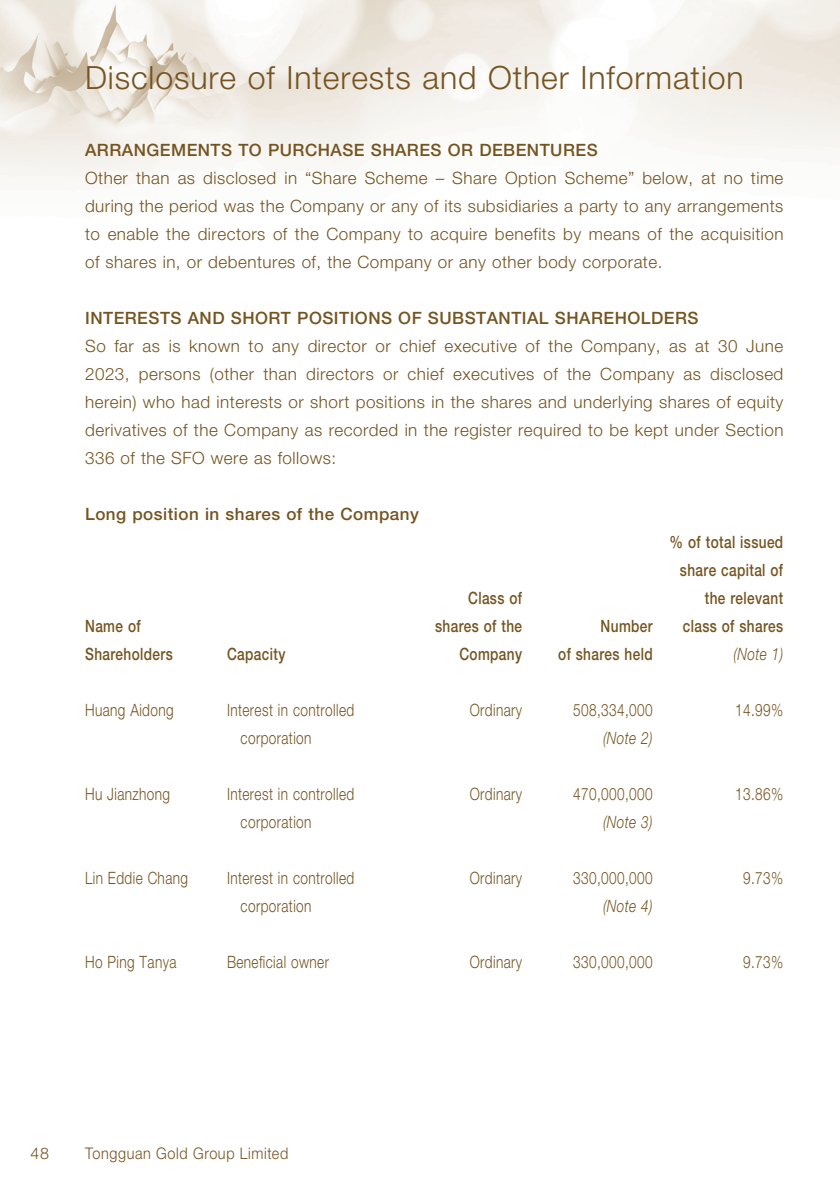
<style>
.page{position:relative;width:840px;height:1191px;background:#fff}
.page>*{position:absolute;margin:0;border:0;box-sizing:border-box;transform-origin:0 0}
.t1{font:300 32px "Helvetica Neue LT Std";letter-spacing:.03em;color:#755420}
.t2{font:300 17px/28px "Helvetica Neue LT Std";letter-spacing:.03em;color:#755420;text-align:justify}
.t3{font:300 17px/28px "Helvetica Neue LT Std";letter-spacing:.03em;color:#755420;scale:.8 1}
.t4{font:500 17px "Helvetica Neue LT Std";letter-spacing:.03em;color:#755420}
.t5{font:500 17px/28px "Helvetica Neue LT Std";letter-spacing:.03em;color:#755420;text-align:right;scale:.8 1}
.t6{font:italic 300 17px "Helvetica Neue LT Std";letter-spacing:.03em;color:#755420;scale:.8 1}
.t7{font:300 16px "Helvetica Neue LT Std";letter-spacing:.045em;color:#755420;scale:.9 1}
.t8{font:300 16px "Helvetica Neue LT Std";letter-spacing:.045em;color:#755420}
</style>
<div class="page">
<img style="left:0;top:0;width:839px;height:180px">
<h1 class="t1" style="left:85px;top:58px;width:659px">Disclosure of Interests and Other Information</h1>
<p class="t4" style="left:85px;top:140px;width:514px">ARRANGEMENTS TO PURCHASE SHARES OR DEBENTURES</p>
<p class="t2" style="left:85px;top:163px;width:699px">Other than as disclosed in “Share Scheme – Share Option Scheme” below, at no time during the period was the Company or any of its subsidiaries a party to any arrangements to enable the directors of the Company to acquire benefits by means of the acquisition of shares in, or debentures of, the Company or any other body corporate.</p>
<p class="t4" style="left:85px;top:308px;width:614px">INTERESTS AND SHORT POSITIONS OF SUBSTANTIAL SHAREHOLDERS</p>
<p class="t2" style="left:85px;top:331px;width:699px">So far as is known to any director or chief executive of the Company, as at 30 June 2023, persons (other than directors or chief executives of the Company as disclosed herein) who had interests or short positions in the shares and underlying shares of equity derivatives of the Company as recorded in the register required to be kept under Section 336 of the SFO were as follows:</p>
<p class="t4" style="left:85px;top:504px;width:335px">Long position in shares of the Company</p>
<p class="t5" style="left:85px;top:612px;width:111px;text-align:left">Name of<br>Shareholders</p>
<p class="t5" style="left:227px;top:640px;width:74px">Capacity</p>
<p class="t5" style="left:435px;top:584px;width:110px">Class of shares of the<br>Company</p>
<p class="t5" style="left:558px;top:612px;width:120px">Number<br>of shares held</p>
<p class="t3" style="left:85px;top:695px;width:112px">Huang Aidong</p>
<p class="t3" style="left:240px;top:695px;width:143px;text-indent:-14px">Interest in controlled corporation</p>
<p class="t3" style="left:469px;top:695px;width:67px">Ordinary</p>
<p class="t3" style="left:573px;top:695px;width:101px">508,334,000</p>
<p class="t6" style="left:602px;top:728px;width:64px">(Note 2)</p>
<p class="t3" style="left:85px;top:779px;width:108px">Hu Jianzhong</p>
<p class="t3" style="left:240px;top:779px;width:143px;text-indent:-14px">Interest in controlled corporation</p>
<p class="t3" style="left:469px;top:779px;width:67px">Ordinary</p>
<p class="t3" style="left:573px;top:779px;width:101px">470,000,000</p>
<p class="t6" style="left:602px;top:812px;width:64px">(Note 3)</p>
<p class="t3" style="left:85px;top:863px;width:130px">Lin Eddie Chang</p>
<p class="t3" style="left:240px;top:863px;width:143px;text-indent:-14px">Interest in controlled corporation</p>
<p class="t3" style="left:469px;top:863px;width:67px">Ordinary</p>
<p class="t3" style="left:573px;top:863px;width:101px">330,000,000</p>
<p class="t6" style="left:602px;top:896px;width:64px">(Note 4)</p>
<p class="t5" style="left:669px;top:528px;width:143px">% of total issued share capital of the relevant class of shares</p>
<p class="t6" style="left:733px;top:644px;width:64px">(Note 1)</p>
<p class="t3" style="left:734px;top:695px;width:62px">14.99%</p>
<p class="t3" style="left:734px;top:779px;width:62px">13.86%</p>
<p class="t3" style="left:742px;top:863px;width:52px">9.73%</p>
<p class="t3" style="left:85px;top:947px;width:116px">Ho Ping Tanya</p>
<p class="t3" style="left:227px;top:947px;width:129px">Beneficial owner</p>
<p class="t3" style="left:469px;top:947px;width:67px">Ordinary</p>
<p class="t3" style="left:573px;top:947px;width:101px">330,000,000</p>
<p class="t3" style="left:742px;top:947px;width:52px">9.73%</p>
<p class="t8" style="left:30px;top:1143px;width:20px">48</p>
<p class="t7" style="left:85px;top:1143px;width:227px">Tongguan Gold Group Limited</p>
</div>
